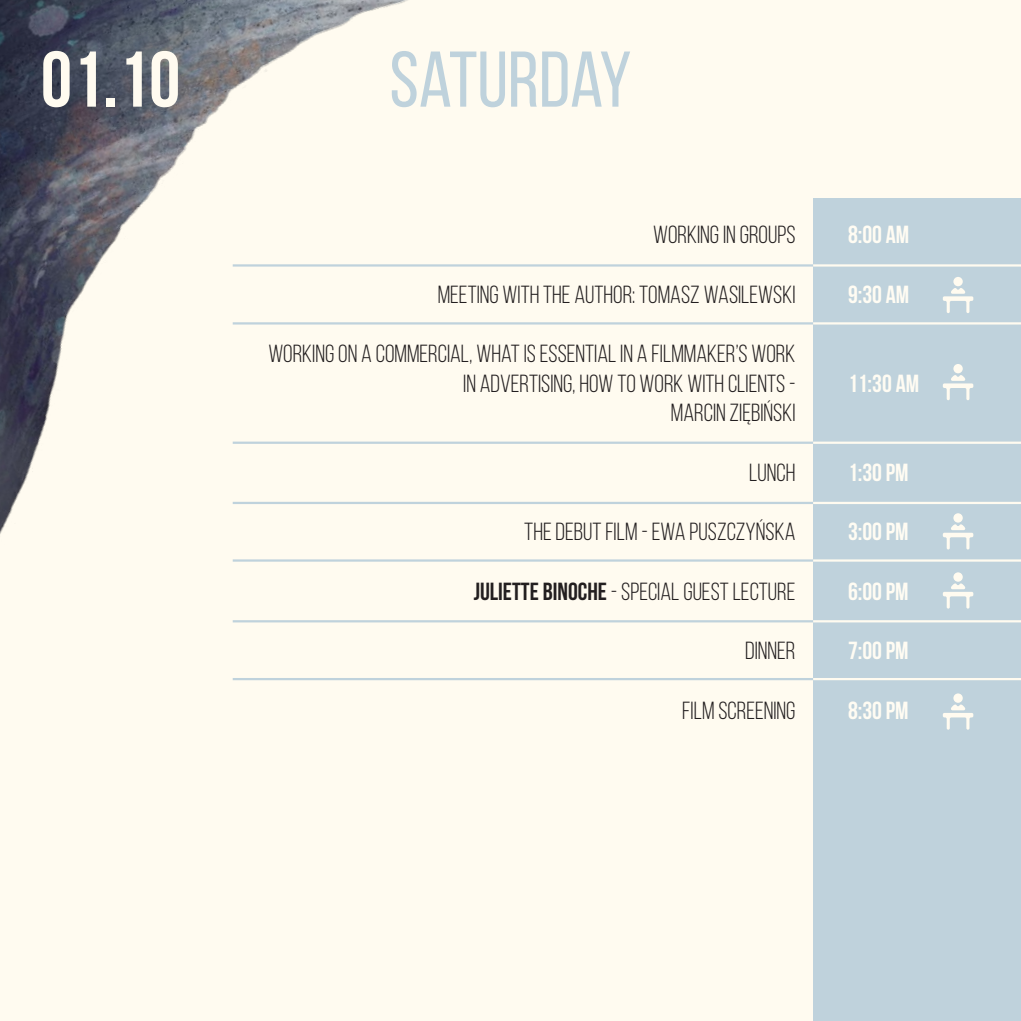
<style>
.page{position:relative;width:1021px;height:1021px;background:#fff}
.page>*{position:absolute;margin:0;border:0;box-sizing:border-box;transform-origin:0 0}
.t1{font:78.75px "Bebas Neue";color:#bfd2dc}
.t2{font:700 78.75px "Bebas Neue";color:#fffbf0}
.t3{font:24.75px/29.7px "Bebas Neue";color:#231f20;text-align:right}
.t4{font:700 24.75px "Bebas Neue";color:#fffcf3}
.s1{font-weight:700}
</style>
<div class="page">
<div style="left:0;top:0;width:1020px;height:1020px;background:#fffbf0"></div>
<img style="left:0;top:0;width:691px;height:681px">
<div style="left:813px;top:198px;width:207px;height:822px;background:#bfd2dc"></div>
<hr style="left:233px;top:264px;width:787px;height:2px;background:#bfd2dc">
<hr style="left:813px;top:264px;width:207px;height:2px;background:#fffbf0">
<hr style="left:233px;top:322px;width:787px;height:2px;background:#bfd2dc">
<hr style="left:813px;top:322px;width:207px;height:2px;background:#fffbf0">
<hr style="left:233px;top:441px;width:787px;height:3px;background:#bfd2dc">
<hr style="left:813px;top:441px;width:207px;height:3px;background:#fffbf0">
<hr style="left:233px;top:502px;width:787px;height:2px;background:#bfd2dc">
<hr style="left:813px;top:502px;width:207px;height:2px;background:#fffbf0">
<hr style="left:233px;top:559px;width:787px;height:2px;background:#bfd2dc">
<hr style="left:813px;top:559px;width:207px;height:2px;background:#fffbf0">
<hr style="left:233px;top:620px;width:787px;height:2px;background:#bfd2dc">
<hr style="left:813px;top:620px;width:207px;height:2px;background:#fffbf0">
<hr style="left:233px;top:678px;width:787px;height:2px;background:#bfd2dc">
<hr style="left:813px;top:678px;width:207px;height:2px;background:#fffbf0">
<div style="left:953px;top:277px;width:9px;height:9px;background:#fffbf0;border-radius:50%"></div>
<svg style="left:942px;top:288px;width:31px;height:25px"></svg>
<div style="left:953px;top:364px;width:9px;height:9px;background:#fffbf0;border-radius:50%"></div>
<svg style="left:942px;top:375px;width:31px;height:25px"></svg>
<div style="left:953px;top:513px;width:9px;height:9px;background:#fffbf0;border-radius:50%"></div>
<svg style="left:942px;top:524px;width:31px;height:25px"></svg>
<div style="left:953px;top:572px;width:9px;height:9px;background:#fffbf0;border-radius:50%"></div>
<svg style="left:942px;top:583px;width:31px;height:25px"></svg>
<div style="left:953px;top:693px;width:9px;height:9px;background:#fffbf0;border-radius:50%"></div>
<svg style="left:942px;top:704px;width:31px;height:25px"></svg>
<h1 class="t2" style="left:41px;top:36px;width:141px">01.10</h1>
<h1 class="t1" style="left:389px;top:37px;width:243px">SATURDAY</h1>
<p class="t3" style="left:653px;top:220px;width:144px">WORKING IN GROUPS</p>
<p class="t4" style="left:848px;top:221px;width:63px">8:00 AM</p>
<p class="t3" style="left:438px;top:279px;width:359px">MEETING WITH THE AUTHOR: TOMASZ WASILEWSKI</p>
<p class="t4" style="left:848px;top:280px;width:63px">9:30 AM</p>
<p class="t3" style="left:268px;top:338px;width:528px">WORKING ON A COMMERCIAL, WHAT IS ESSENTIAL IN A FILMMAKER’S WORK<br>IN ADVERTISING, HOW TO WORK WITH CLIENTS -<br>MARCIN ZIĘBIŃSKI</p>
<p class="t3" style="left:749px;top:457px;width:48px">LUNCH</p>
<p class="t3" style="left:524px;top:517px;width:273px">THE DEBUT FILM - EWA PUSZCZYŃSKA</p>
<p class="t4" style="left:848px;top:369px;width:73px">11:30 AM</p>
<p class="t4" style="left:848px;top:459px;width:62px">1:30 PM</p>
<p class="t4" style="left:848px;top:518px;width:62px">3:00 PM</p>
<p class="t3" style="left:473px;top:576px;width:323px"><span class="s1">JULIETTE BINOCHE</span> - SPECIAL GUEST LECTURE</p>
<p class="t4" style="left:848px;top:577px;width:62px">6:00 PM</p>
<p class="t3" style="left:745px;top:635px;width:52px">DINNER</p>
<p class="t4" style="left:848px;top:637px;width:62px">7:00 PM</p>
<p class="t3" style="left:682px;top:695px;width:115px">FILM SCREENING</p>
<p class="t4" style="left:848px;top:696px;width:62px">8:30 PM</p>
</div>
